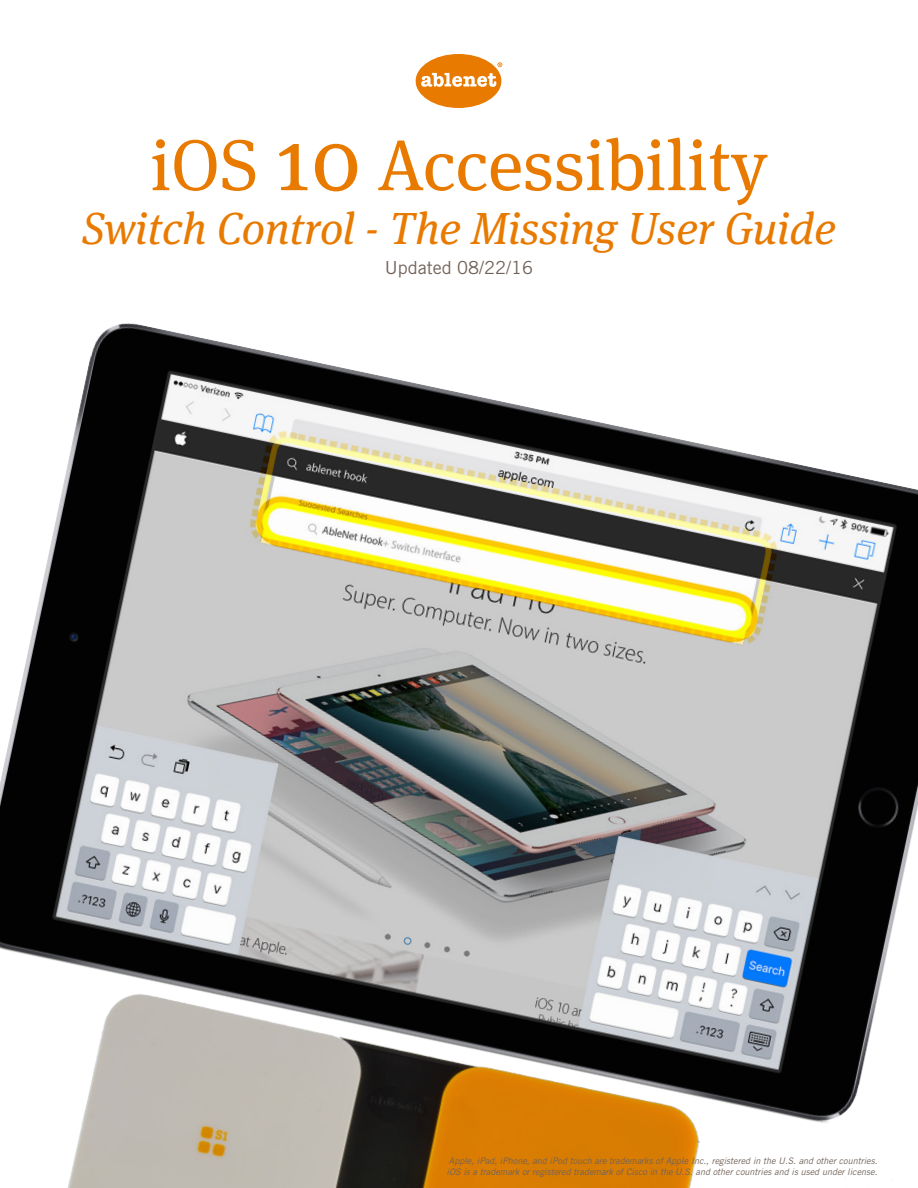
<style>
.page{position:relative;width:918px;height:1188px;background:#fff}
.page>*{position:absolute;margin:0;border:0;box-sizing:border-box;transform-origin:0 0}
.t1{font:72px "Meta Serif OT";color:#e87a00}
.t2{font:italic 45px "Meta Serif OT";color:#e87a00}
.t3{font:18px "Trade Gothic LT Std";color:#716259}
.t4{font:italic 9px "Trade Gothic LT Std";color:#716259}
.s1{font-size:90px}
</style>
<div class="page">
<img style="left:0;top:323px;width:918px;height:865px">
<div style="left:416px;top:54px;width:85px;height:54px;background:#e87a00;border-radius:50%"></div>
<svg style="left:421px;top:73px;width:75px;height:14px"></svg>
<svg style="left:497px;top:62px;width:5px;height:5px"></svg>
<p class="t1" style="left:151px;top:120px;width:618px">iOS <span class="s1">10</span> Accessibility</p>
<p class="t2" style="left:82px;top:200px;width:755px">Switch Control - The Missing User Guide</p>
<p class="t3" style="left:385px;top:257px;width:150px">Updated 08/22/16</p>
<p class="t4" style="left:449px;top:1155px;width:430px">Apple, iPad, iPhone, and iPod touch are trademarks of Apple Inc., registered in the U.S. and other countries.</p>
<p class="t4" style="left:447px;top:1166px;width:432px">iOS is a trademark or registered trademark of Cisco in the U.S. and other countries and is used under license.</p>
</div>
